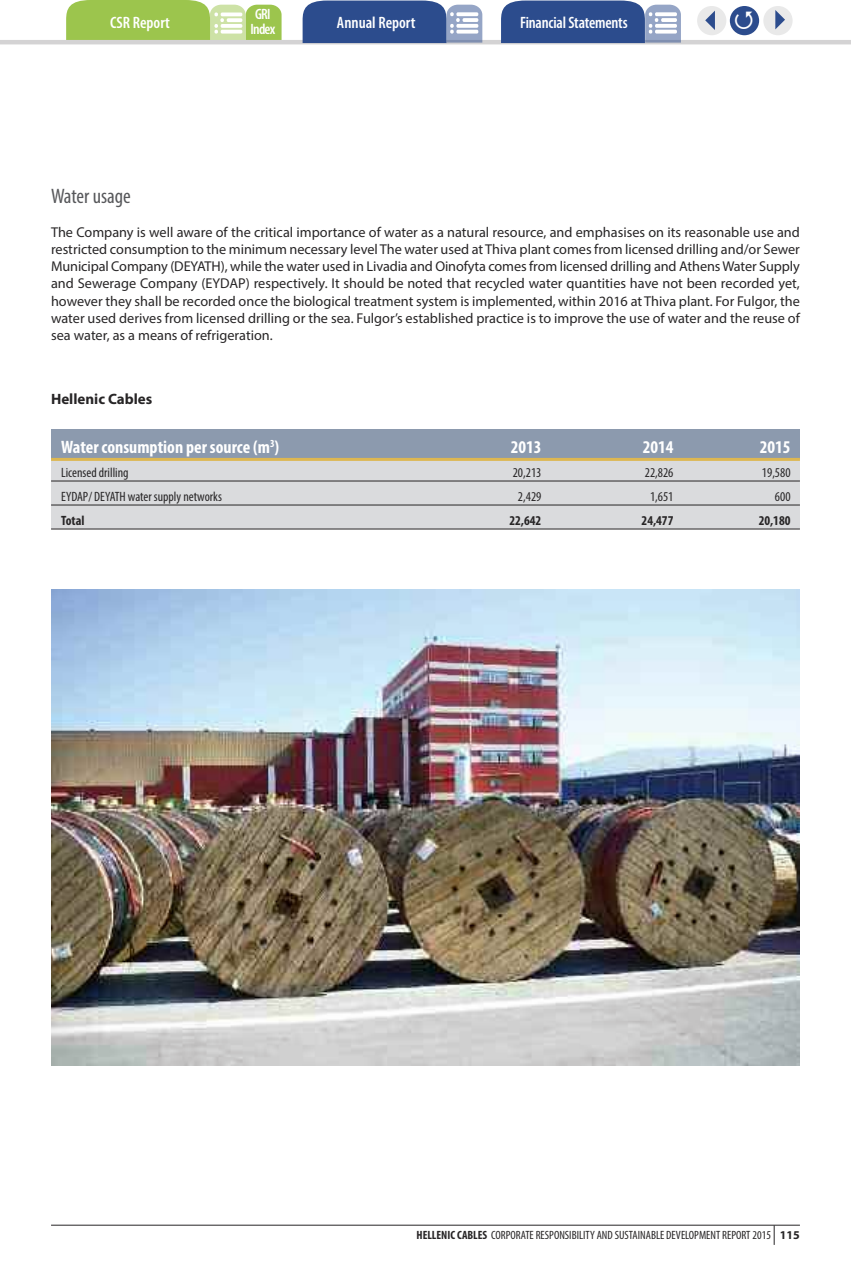
<style>
.page{position:relative;width:851px;height:1276px;background:#fff}
.page>*{position:absolute;margin:0;border:0;box-sizing:border-box;transform-origin:0 0}
.t1{font:condensed 21px "Myriad Pro";color:#57585b}
.t2{font:700 condensed 18px "Myriad Pro";color:#fff}
.t3{font:600 condensed 16.5px "Myriad Pro";letter-spacing:-.005em;color:#fff}
.t4{font:700 15px "Myriad Pro";color:#272526}
.t5{font:600 condensed 15px/15px "Myriad Pro";letter-spacing:-.05em;color:#fff;text-align:center}
.t6{font:14.25px/17.1px "Myriad Pro";color:#272526;text-align:justify}
.t7{font:condensed 13.5px "Myriad Pro";color:#272526}
.t8{font:700 condensed 13.5px "Myriad Pro";color:#272526}
.t9{font:condensed 12px "Myriad Pro";color:#272526}
.s1{font-weight:700}
.s2{font-weight:700;font-stretch:normal}
</style>
<div class="page">
<div style="left:697px;top:6px;width:29px;height:29px;background:#e9e9e9;border-radius:50%"></div>
<div style="left:763px;top:6px;width:29px;height:29px;background:#e9e9e9;border-radius:50%"></div>
<div style="left:729px;top:6px;width:30px;height:29px;background:#2c4c8d;border-radius:50%"></div>
<svg style="left:66px;top:0;width:215px;height:40px;background:#abce69"></svg>
<hr style="left:51px;top:1225px;width:748px;height:1px;background:#272526">
<svg style="left:773px;top:1225px;width:1px;height:20px"></svg>
<div style="left:51px;top:450px;width:748px;height:78px;background:#dadbdd"></div>
<div style="left:51px;top:429px;width:748px;height:30px;background:#8c9aae"></div>
<hr style="left:51px;top:458px;width:748px;height:3px;background:#ddb752">
<hr style="left:51px;top:481px;width:748px;height:1px;background:#272526">
<hr style="left:51px;top:505px;width:748px;height:1px;background:#272526">
<hr style="left:51px;top:529px;width:748px;height:1px;background:#272526">
<img style="left:51px;top:589px;width:748px;height:476px">
<svg style="left:775px;top:10px;width:10px;height:19px"></svg>
<svg style="left:705px;top:11px;width:9px;height:18px"></svg>
<hr style="left:0;top:40px;width:850px;height:4px;background:#d4d3d4">
<svg style="left:302px;top:1px;width:180px;height:42px;background:#46629b"></svg>
<hr style="left:462px;top:18px;width:16px;height:4px;background:#fff;border-radius:2px">
<svg style="left:456px;top:24px;width:22px;height:4px"></svg>
<svg style="left:456px;top:30px;width:22px;height:4px"></svg>
<svg style="left:501px;top:1px;width:179px;height:42px;background:#46629a"></svg>
<hr style="left:661px;top:18px;width:15px;height:4px;background:#fff;border-radius:2px">
<svg style="left:655px;top:24px;width:21px;height:4px"></svg>
<svg style="left:655px;top:30px;width:21px;height:4px"></svg>
<p class="t3" style="left:110px;top:17px;width:61px">CSR Report</p>
<p class="t5" style="left:250px;top:8px;width:26px">GRI<br>Index</p>
<p class="t3" style="left:337px;top:17px;width:80px">Annual Report</p>
<p class="t3" style="left:520px;top:17px;width:109px">Financial Statements</p>
<h1 class="t1" style="left:51px;top:188px;width:81px">Water usage</h1>
<p class="t6" style="left:51px;top:225px;width:750px">The Company is well aware of the critical importance of water as a natural resource, and emphasises on its reasonable use and restricted consumption to the minimum necessary level The water used at Thiva plant comes from licensed drilling and/or Sewer Municipal Company (DEYATH), while the water used in Livadia and Oinofyta comes from licensed drilling and Athens Water Supply and Sewerage Company (EYDAP) respectively. It should be noted that recycled water quantities have not been recorded yet, however they shall be recorded once the biological treatment system is implemented, within 2016 at Thiva plant. For Fulgor, the water used derives from licensed drilling or the sea. Fulgor’s established practice is to improve the use of water and the reuse of sea water, as a means of refrigeration.</p>
<p class="t4" style="left:51px;top:393px;width:103px">Hellenic Cables</p>
<p class="t2" style="left:61px;top:441px;width:220px">Water consumption per source (m<sup>3</sup>)</p>
<p class="t2" style="left:510px;top:441px;width:32px">2013</p>
<p class="t2" style="left:642px;top:441px;width:32px">2014</p>
<p class="t2" style="left:759px;top:441px;width:32px">2015</p>
<p class="t7" style="left:61px;top:468px;width:69px">Licensed drilling</p>
<p class="t7" style="left:512px;top:468px;width:30px">20,213</p>
<p class="t7" style="left:644px;top:468px;width:30px">22,826</p>
<p class="t7" style="left:761px;top:468px;width:30px">19,580</p>
<p class="t7" style="left:61px;top:492px;width:162px">EYDAP/ DEYATH water supply networks</p>
<p class="t7" style="left:518px;top:492px;width:25px">2,429</p>
<p class="t7" style="left:650px;top:492px;width:25px">1,651</p>
<p class="t7" style="left:774px;top:492px;width:17px">600</p>
<p class="t8" style="left:61px;top:516px;width:25px">Total</p>
<p class="t8" style="left:509px;top:516px;width:33px">22,642</p>
<p class="t8" style="left:641px;top:516px;width:33px">24,477</p>
<p class="t8" style="left:758px;top:516px;width:33px">20,180</p>
<p class="t9" style="left:416px;top:1230px;width:385px"><span class="s1">HELLENIC CABLES</span> CORPORATE RESPONSIBILITY AND SUSTAINABLE DEVELOPMENT REPORT 2015 <span class="s2">115</span></p>
</div>
